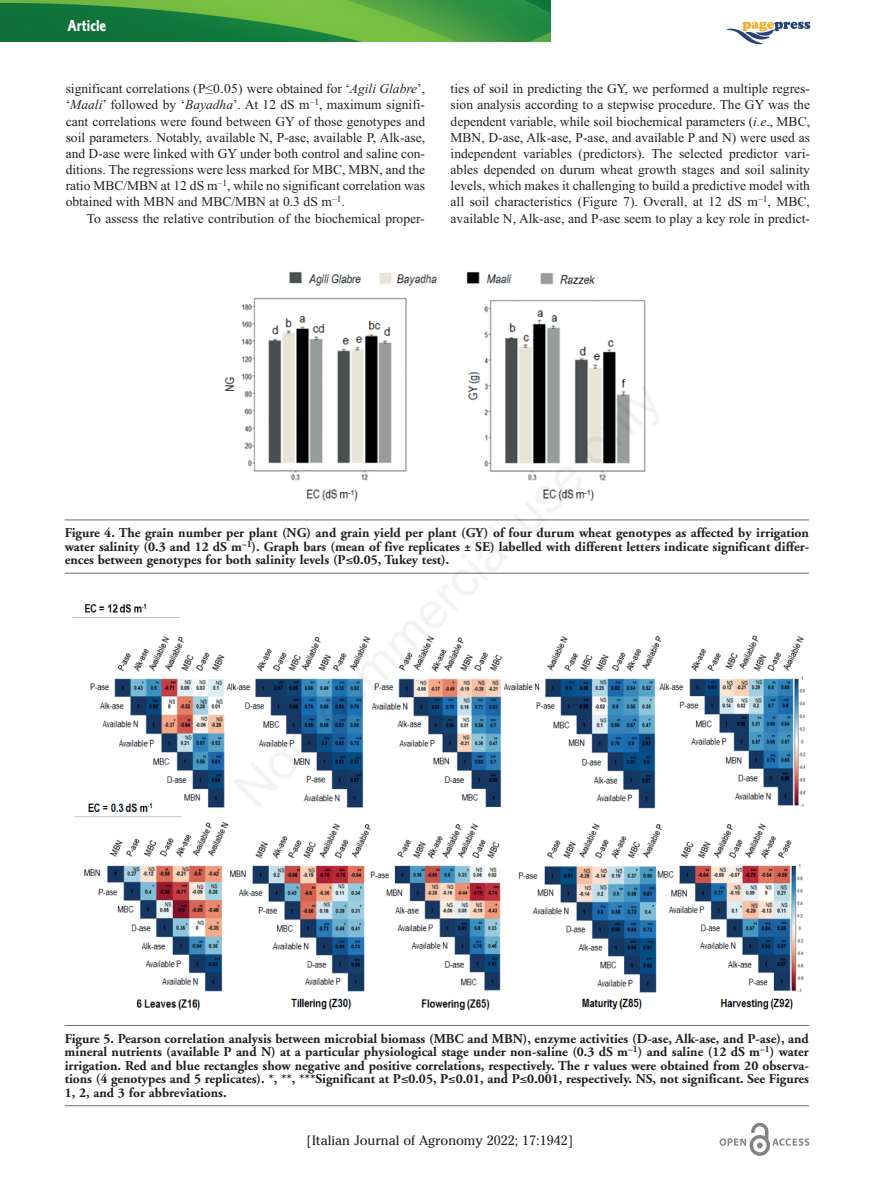
<style>
.page{position:relative;width:895px;height:1189px;background:#fff}
.page>*{position:absolute;margin:0;border:0;box-sizing:border-box;transform-origin:0 0}
.t1{font:16.5px "Corinthian Bold Condensed Plain";color:#fff}
.t2{font:13.5px/16.2px "Times New Roman";color:#231f20;text-align:justify}
.t3{font:700 13.5px/13.5px "Adobe Garamond";color:#231f20;text-align:justify}
.t4{font:13.5px "Cheltenham";color:#231f20}
.s1{font-style:italic}
</style>
<div class="page">
<img style="left:0;top:0;width:550px;height:41px">
<img style="left:719px;top:1122px;width:91px;height:34px">
<img style="left:726px;top:21px;width:85px;height:23px">
<hr style="left:65px;top:519px;width:744px;height:1px;background:#6c6d70">
<hr style="left:65px;top:573px;width:744px;height:1px;background:#6c6d70">
<img style="left:224px;top:272px;width:422px;height:229px">
<hr style="left:65px;top:1025px;width:744px;height:1px;background:#6c6d70">
<hr style="left:65px;top:1105px;width:744px;height:1px;background:#6c6d70">
<img style="left:72px;top:603px;width:734px;height:407px">
<p class="t1" style="left:67px;top:20px;width:40px">Article</p>
<p class="t2" style="left:66px;top:80px;width:361px">significant correlations (P≤0.05) were obtained for ‘<span class="s1">Agili Glabre</span>’, ‘<span class="s1">Maali</span>’ followed by ‘<span class="s1">Bayadha</span>’. At 12 dS m<sup>–1</sup>, maximum signifi&shy;cant correlations were found between GY of those genotypes and soil parameters. Notably, available N, P-ase, available P, Alk-ase, and D-ase were linked with GY under both control and saline con&shy;ditions. The regressions were less marked for MBC, MBN, and the ratio MBC/MBN at 12 dS m<sup>–1</sup>, while no significant correlation was obtained with MBN and MBC/MBN at 0.3 dS m<sup>–1</sup>.</p>
<p class="t2" style="left:87px;top:210px;width:339px">To assess the relative contribution of the biochemical proper-</p>
<p class="t2" style="left:450px;top:80px;width:361px">ties of soil in predicting the GY, we performed a multiple regres&shy;sion analysis according to a stepwise procedure. The GY was the dependent variable, while soil biochemical parameters (<span class="s1">i.e</span>., MBC, MBN, D-ase, Alk-ase, P-ase, and available P and N) were used as independent variables (predictors). The selected predictor vari&shy;ables depended on durum wheat growth stages and soil salinity levels, which makes it challenging to build a predictive model with all soil characteristics (Figure 7). Overall, at 12 dS m<sup>–1</sup>, MBC, available N, Alk-ase, and P-ase seem to play a key role in predict-</p>
<p class="t3" style="left:65px;top:527px;width:746px">Figure 4. The grain number per plant (NG) and grain yield per plant (GY) of four durum wheat genotypes as affected by irrigation water salinity (0.3 and 12 dS m<sup>–1</sup>). Graph bars (mean of five replicates ± SE) labelled with different letters indicate significant differ&shy;ences between genotypes for both salinity levels (P≤0.05, Tukey test).</p>
<p class="t3" style="left:65px;top:1033px;width:746px">Figure 5. Pearson correlation analysis between microbial biomass (MBC and MBN), enzyme activities (D-ase, Alk-ase, and P-ase), and mineral nutrients (available P and N) at a particular physiological stage under non-saline (0.3 dS m<sup>–1</sup>) and saline (12 dS m<sup>–1</sup>) water irrigation. Red and blue rectangles show negative and positive correlations, respectively. The r values were obtained from 20 observa&shy;tions (4 genotypes and 5 replicates). *, **, ***Significant at P≤0.05, P≤0.01, and P≤0.001, respectively. NS, not significant. See Figures 1, 2, and 3 for abbreviations.</p>
<p class="t4" style="left:307px;top:1132px;width:268px">[Italian Journal of Agronomy 2022; 17:1942]</p>
</div>
